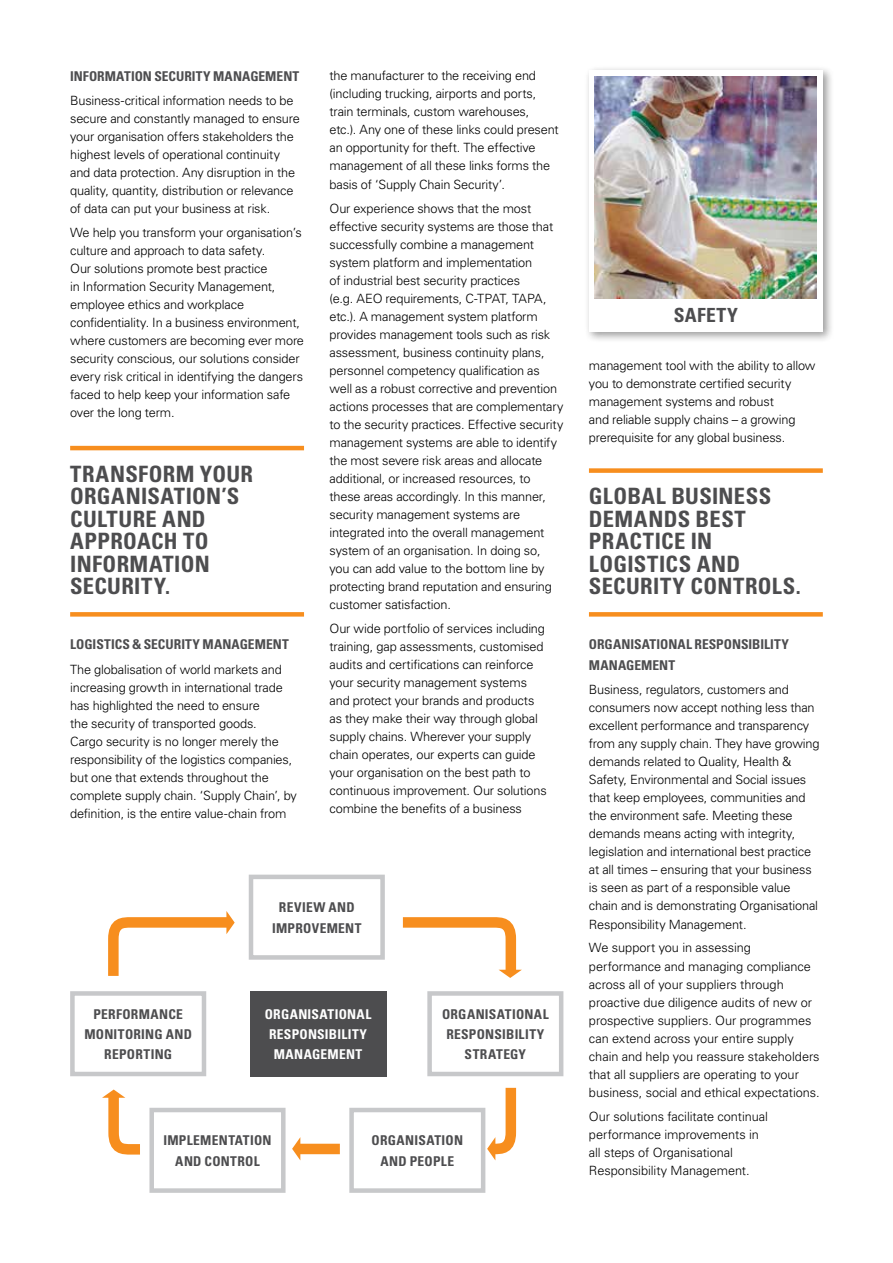
<style>
.page{position:relative;width:893px;height:1263px;background:#fff}
.page>*{position:absolute;margin:0;border:0;box-sizing:border-box;transform-origin:0 0}
.t1{font:700 condensed 22.5px/22.5px "Univers";color:#4d4d4f}
.t2{font:700 condensed 19.5px "Univers";letter-spacing:.025em;color:#4d4d4f}
.t3{font:700 condensed 13.5px/20.2px "Univers";letter-spacing:.02em;color:#4d4d4f;text-align:center}
.t4{font:700 condensed 13.5px/20.2px "Univers";letter-spacing:.02em;color:#fff;text-align:center}
.t5{font:300 12.75px/18px "Univers";letter-spacing:-.015em;color:#000}
</style>
<div class="page">
<hr style="left:70px;top:446px;width:234px;height:4px;background:#f78e1e">
<div style="left:70px;top:612px;width:234px;height:5px;background:#f78e1e"></div>
<div style="left:589px;top:468px;width:234px;height:5px;background:#f78e1e"></div>
<div style="left:589px;top:612px;width:234px;height:5px;background:#f78e1e"></div>
<div style="left:249px;top:875px;width:136px;height:85px;border:4px solid #c7c8ca"></div>
<div style="left:70px;top:991px;width:136px;height:85px;border:4px solid #c7c8ca"></div>
<div style="left:427px;top:991px;width:136px;height:85px;border:4px solid #c7c8ca"></div>
<div style="left:349px;top:1108px;width:136px;height:85px;border:4px solid #c7c8ca"></div>
<div style="left:250px;top:991px;width:136px;height:85px;background:#4d4d4f"></div>
<div style="left:149px;top:1108px;width:137px;height:85px;border:4px solid #c7c8ca"></div>
<svg style="left:402px;top:917px;width:120px;height:61px"></svg>
<svg style="left:108px;top:911px;width:127px;height:65px"></svg>
<svg style="left:483px;top:1087px;width:34px;height:73px"></svg>
<svg style="left:292px;top:1138px;width:8px;height:22px"></svg>
<div style="left:299px;top:1144px;width:41px;height:10px;background:#f78e1e"></div>
<svg style="left:102px;top:1089px;width:48px;height:71px"></svg>
<div style="left:584px;top:65px;width:250px;height:278px;background:#000;opacity:.4"></div>
<div style="left:589px;top:70px;width:234px;height:262px;background:#fff"></div>
<img style="left:595px;top:76px;width:222px;height:222px">
<p class="t3" style="left:70px;top:65px;width:9px">INFORMATION</p>
<p class="t3" style="left:154px;top:65px;width:8px">SECURITY</p>
<p class="t3" style="left:213px;top:65px;width:10px">MANAGEMENT</p>
<p class="t5" style="left:70px;top:91px;width:231px">Business-critical information needs to be secure and constantly managed to ensure your organisation offers stakeholders the highest levels of operational continuity and data protection. Any disruption in the quality, quantity, distribution or relevance of data can put your business at risk.</p>
<p class="t5" style="left:70px;top:223px;width:235px">We help you transform your organisation’s culture and approach to data safety.<br>Our solutions promote best practice<br>in Information Security Management, employee ethics and workplace confidentiality. In a business environment, where customers are becoming ever more security conscious, our solutions consider every risk critical in identifying the dangers faced to help keep your information safe over the long term.</p>
<h1 class="t1" style="left:70px;top:462px;width:15px">TRANSFORM</h1>
<h1 class="t1" style="left:200px;top:462px;width:15px">YOUR</h1>
<h1 class="t1" style="left:70px;top:484px;width:14px">ORGANISATION</h1>
<h1 class="t1" style="left:222px;top:484px;width:17px">’S</h1>
<h1 class="t1" style="left:70px;top:507px;width:14px">CULTURE</h1>
<h1 class="t1" style="left:162px;top:507px;width:45px">AN D</h1>
<h1 class="t1" style="left:70px;top:529px;width:15px">APPROACH</h1>
<h1 class="t1" style="left:183px;top:529px;width:14px">TO</h1>
<h1 class="t1" style="left:70px;top:552px;width:14px">INFORMATION<br>SECURITY</h1>
<h1 class="t1" style="left:165px;top:574px;width:6px">.</h1>
<p class="t3" style="left:70px;top:634px;width:8px">LOGISTICS</p>
<p class="t3" style="left:132px;top:634px;width:20px">&amp; SECURITY</p>
<p class="t3" style="left:203px;top:634px;width:10px">MANAGEMENT</p>
<p class="t5" style="left:70px;top:660px;width:228px">The globalisation of world markets and increasing growth in international trade has highlighted the need to ensure<br>the security of transported goods.<br>Cargo security is no longer merely the responsibility of the logistics companies, but one that extends throughout the complete supply chain. ‘Supply Chain’, by definition, is the entire value-chain from</p>
<p class="t5" style="left:330px;top:67px;width:231px">the manufacturer to the receiving end (including trucking, airports and ports, train terminals, custom warehouses, etc.). Any one of these links could present an opportunity for theft. The effective management of all these links forms the basis of ‘Supply Chain Security’.</p>
<p class="t5" style="left:330px;top:199px;width:235px">Our experience shows that the most effective security systems are those that successfully combine a management system platform and implementation<br>of industrial best security practices<br>(e.g. AEO requirements, C-TPAT, TAPA, etc.). A management system platform provides management tools such as risk assessment, business continuity plans, personnel competency qualification as well as a robust corrective and prevention actions processes that are complementary to the security practices. Effective security management systems are able to identify the most severe risk areas and allocate additional, or increased resources, to these areas accordingly. In this manner, security management systems are integrated into the overall management system of an organisation. In doing so, you can add value to the bottom line by protecting brand reputation and ensuring customer satisfaction.</p>
<p class="t5" style="left:330px;top:619px;width:219px">Our wide portfolio of services including training, gap assessments, customised audits and certifications can reinforce your security management systems and protect your brands and products as they make their way through global supply chains. Wherever your supply chain operates, our experts can guide your organisation on the best path to continuous improvement. Our solutions combine the benefits of a business</p>
<p class="t3" style="left:272px;top:897px;width:91px">REVIEW AND<br>IMPROVEMENT</p>
<p class="t3" style="left:84px;top:1003px;width:108px">PERFORMANCE<br>MONITORING AND<br>REPORTING</p>
<p class="t3" style="left:442px;top:1003px;width:13px">ORGANISATIONAL<br>RESPONSIBILITY</p>
<p class="t4" style="left:265px;top:1003px;width:108px">ORGANISATIONAL<br>RESPONSIBILITY<br>MANAGEMENT</p>
<p class="t3" style="left:465px;top:1044px;width:9px">STRATEGY</p>
<p class="t3" style="left:163px;top:1130px;width:110px">IMPLEMENTATION<br>AND CONTROL</p>
<p class="t3" style="left:372px;top:1130px;width:93px">ORGANISATION<br>AND PEOPLE</p>
<h2 class="t2" style="left:674px;top:303px;width:66px">SAFETY</h2>
<p class="t5" style="left:589px;top:356px;width:228px">management tool with the ability to allow you to demonstrate certified security management systems and robust<br>and reliable supply chains – a growing prerequisite for any global business.</p>
<h1 class="t1" style="left:589px;top:484px;width:14px">GLOBAL</h1>
<h1 class="t1" style="left:671px;top:484px;width:14px">BUSINESS</h1>
<h1 class="t1" style="left:589px;top:507px;width:30px">DEMAN</h1>
<h1 class="t1" style="left:664px;top:507px;width:46px">DS BEST</h1>
<h1 class="t1" style="left:589px;top:529px;width:13px">PRACTICE</h1>
<h1 class="t1" style="left:691px;top:529px;width:11px">IN</h1>
<h1 class="t1" style="left:589px;top:552px;width:13px">LOGISTICS</h1>
<h1 class="t1" style="left:697px;top:552px;width:45px">AN D</h1>
<h1 class="t1" style="left:589px;top:574px;width:13px">SECURITY</h1>
<h1 class="t1" style="left:690px;top:574px;width:14px">CONTROLS</h1>
<h1 class="t1" style="left:796px;top:574px;width:6px">.</h1>
<p class="t3" style="left:589px;top:634px;width:9px">ORGANISATIONAL</p>
<p class="t3" style="left:694px;top:634px;width:8px">RESPONSIBILITY</p>
<p class="t3" style="left:589px;top:654px;width:10px">MANAGEMENT</p>
<p class="t5" style="left:589px;top:680px;width:232px">Business, regulators, customers and consumers now accept nothing less than excellent performance and transparency from any supply chain. They have growing demands related to Quality, Health &amp; Safety, Environmental and Social issues that keep employees, communities and the environment safe. Meeting these demands means acting with integrity, legislation and international best practice at all times – ensuring that your business is seen as part of a responsible value chain and is demonstrating Organisational Responsibility Management.</p>
<p class="t5" style="left:589px;top:938px;width:232px">We support you in assessing performance and managing compliance across all of your suppliers through proactive due diligence audits of new or prospective suppliers. Our programmes can extend across your entire supply chain and help you reassure stakeholders that all suppliers are operating to your business, social and ethical expectations.</p>
<p class="t5" style="left:589px;top:1107px;width:181px">Our solutions facilitate continual performance improvements in all steps of Organisational<br>Responsibility Management.</p>
</div>
